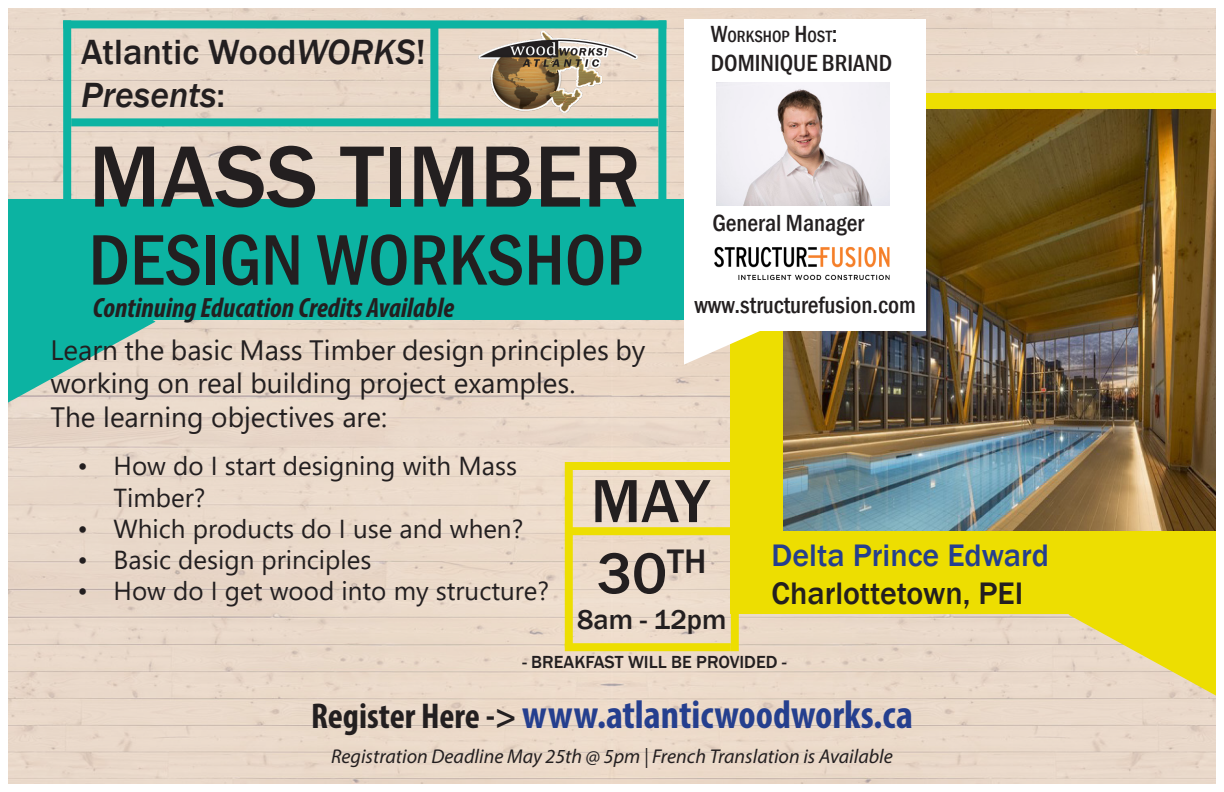
<style>
.page{position:relative;width:1224px;height:792px;background:#fff}
.page>*{position:absolute;margin:0;border:0;box-sizing:border-box;transform-origin:0 0}
.t1{font:500 90px "Franklin Gothic";color:#231f20}
.t2{font:500 condensed 74px "Franklin Gothic";color:#231f20}
.t3{font:500 63px "Franklin Gothic";color:#231f20}
.t4{font:500 60px "Franklin Gothic";color:#231f20}
.t5{font:700 condensed 40px "Myriad Pro";color:#253f8e}
.t6{font:500 36px "Franklin Gothic";color:#231f20}
.t7{font:italic 500 36px "Franklin Gothic";color:#231f20}
.t8{font:500 35px "Franklin Gothic";color:#231f20}
.t9{font:500 32px "Franklin Gothic";color:#253f8e}
.t10{font:500 32px "Franklin Gothic";color:#231f20}
.t11{font:28px/33.6px "Segoe UI";color:#231f20}
.t12{font:italic 700 condensed 28px "Myriad Pro";color:#231f20}
.t13{font:500 28px "Franklin Gothic";color:#231f20}
.t14{font:26px/31.2px "Segoe UI";color:#231f20}
.t15{font:500 condensed 24px "Franklin Gothic";color:#231f20}
.t16{font:italic 20px "Myriad Pro";color:#231f20}
.t17{font:500 18px "Franklin Gothic";color:#231f20}
.t18{font:500 condensed 16.8px "Franklin Gothic";color:#231f20}
.s1{font-style:italic}
.s2{font-style:normal}
.s3{font-size:24px}
.s4{font-size:36px;color:#231f20}
</style>
<div class="page">
<img style="left:8px;top:8px;width:1208px;height:776px">
<div style="left:8px;top:200px;width:708px;height:120px;background:#0cb3a2"></div>
<svg style="left:8px;top:320px;width:148px;height:83px;background:#78c4b4"></svg>
<div style="left:731px;top:94px;width:485px;height:520px;background:#edde01"></div>
<svg style="left:1068px;top:614px;width:148px;height:82px;background:#eada64"></svg>
<img style="left:784px;top:110px;width:432px;height:421px">
<div style="left:684px;top:19px;width:242px;height:312px;background:#fff"></div>
<svg style="left:684px;top:331px;width:76px;height:34px"></svg>
<div style="left:569px;top:462px;width:162px;height:8px;background:#edde01"></div>
<div style="left:569px;top:527px;width:162px;height:8px;background:#edde01"></div>
<div style="left:565px;top:462px;width:8px;height:185px;background:#edde01"></div>
<div style="left:565px;top:643px;width:166px;height:8px;background:#edde01"></div>
<div style="left:731px;top:587px;width:8px;height:64px;background:#edde01"></div>
<img style="left:716px;top:83px;width:173px;height:123px">
<div style="left:63px;top:20px;width:8px;height:180px;background:#0cb3a2"></div>
<div style="left:658px;top:20px;width:8px;height:180px;background:#0cb3a2"></div>
<div style="left:63px;top:20px;width:603px;height:8px;background:#0cb3a2"></div>
<div style="left:71px;top:118px;width:587px;height:8px;background:#0cb3a2"></div>
<div style="left:430px;top:28px;width:8px;height:96px;background:#0cb3a2"></div>
<img style="left:470px;top:28px;width:173px;height:89px">
<img style="left:714px;top:247px;width:176px;height:33px">
<p class="t6" style="left:81px;top:29px;width:346px">Atlantic Wood<span class="s1">WORKS</span>!</p>
<p class="t7" style="left:81px;top:73px;width:146px">Presents<span class="s2">:</span></p>
<p class="t1" style="left:89px;top:121px;width:554px">MASS TIMBER</p>
<p class="t2" style="left:89px;top:211px;width:556px">DESIGN WORKSHOP</p>
<p class="t12" style="left:93px;top:290px;width:363px">Continuing Education Credits Available</p>
<p class="t11" style="left:50px;top:330px;width:597px">Learn the basic Mass Timber design principles by working on real building project examples.</p>
<p class="t11" style="left:50px;top:398px;width:338px">The learning objectives are:</p>
<p class="t18" style="left:711px;top:25px;width:128px"><span class="s3">W</span>ORKSHOP <span class="s3">H</span> OST<span class="s3">:</span></p>
<p class="t15" style="left:711px;top:47px;width:183px">DOMINIQUE BRIAND</p>
<p class="t15" style="left:712px;top:207px;width:153px">General Manager</p>
<p class="t15" style="left:695px;top:289px;width:223px">www.structurefusion.com</p>
<p class="t14" style="left:114px;top:448px;width:405px;text-indent:-36px">• How do I start designing with Mass<br>Timber?</p>
<p class="t14" style="left:78px;top:511px;width:447px">• Which products do I use and when?</p>
<p class="t14" style="left:78px;top:542px;width:295px">• Basic design principles</p>
<p class="t14" style="left:78px;top:573px;width:473px">• How do I get wood into my structure?</p>
<p class="t3" style="left:591px;top:462px;width:120px">MAY</p>
<p class="t4" style="left:597px;top:536px;width:72px">30</p>
<p class="t8" style="left:667px;top:540px;width:41px">TH</p>
<p class="t13" style="left:577px;top:602px;width:151px">8am - 12pm</p>
<p class="t9" style="left:772px;top:536px;width:279px">Delta Prince Edward</p>
<p class="t10" style="left:772px;top:574px;width:253px">Charlottetown, PEI</p>
<p class="t17" style="left:522px;top:651px;width:265px">- BREAKFAST WILL BE PROVIDED -</p>
<p class="t5" style="left:311px;top:689px;width:603px"><span class="s4">Register Here -&gt;</span> www.atlanticwoodworks.ca</p>
<p class="t16" style="left:331px;top:744px;width:563px">Registration Deadline May 25th @ 5pm | French Translation is Available</p>
</div>
